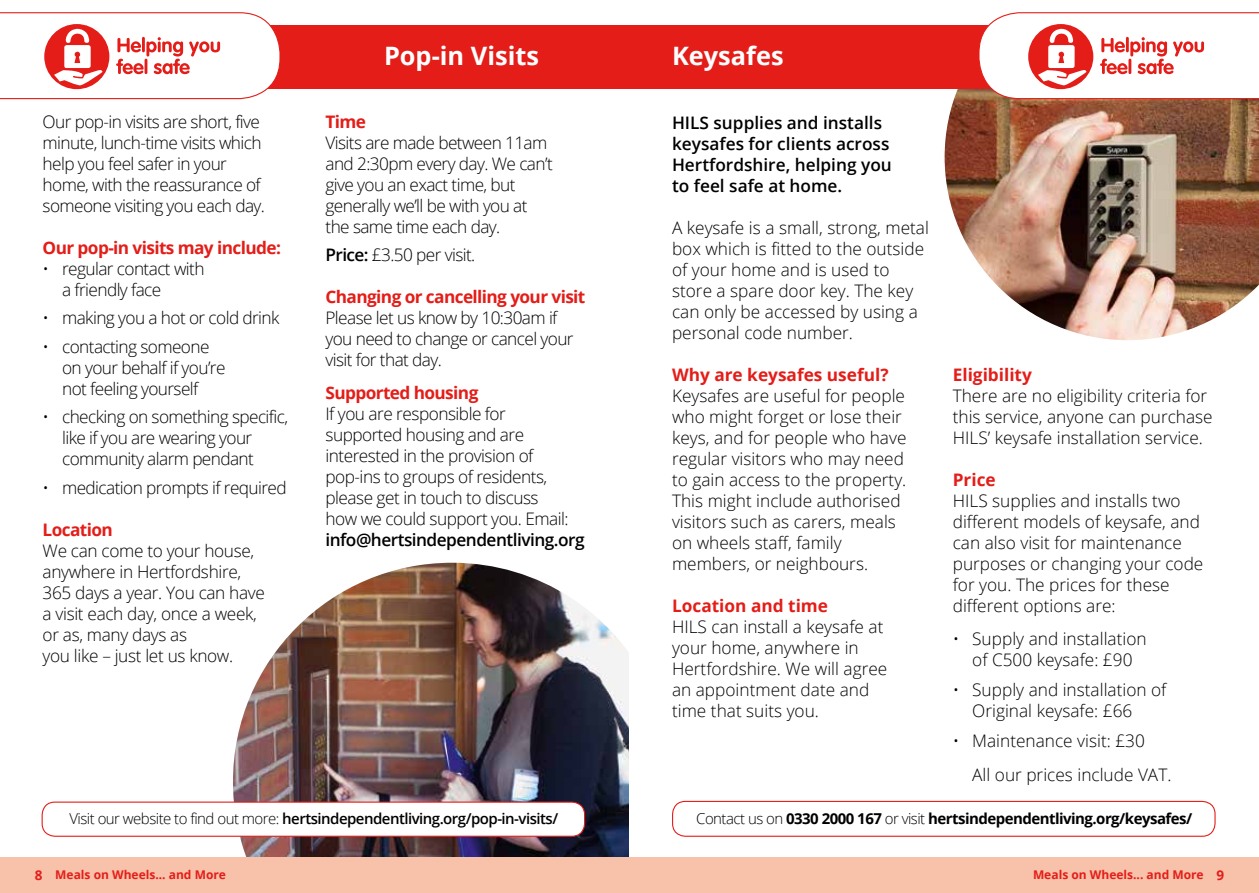
<style>
.page{position:relative;width:1259px;height:893px;background:#fff}
.page>*{position:absolute;margin:0;border:0;box-sizing:border-box;transform-origin:0 0}
.t1{font:700 25.35px "Open Sans";color:#fff}
.t2{font:300 17.25px/21px "Open Sans";color:#000}
.t3{font:300 17.25px/21px "Open Sans";letter-spacing:-.035em;color:#000}
.t4{font:300 17.25px/21px "Open Sans";letter-spacing:-.03em;color:#000}
.t5{font:300 17.25px/21px "Open Sans";letter-spacing:-.02em;color:#000}
.t6{font:700 17.25px "Open Sans";letter-spacing:-.035em;color:#e41d18}
.t7{font:600 17.25px/21px "Open Sans";color:#000}
.t8{font:700 17.25px "Open Sans";color:#e41d18}
.t9{font:600 17.25px "Open Sans";letter-spacing:-.03em;color:#000}
.t10{font:600 15px "Open Sans";letter-spacing:-.035em;color:#000}
.t11{font:700 15px "Open Sans";letter-spacing:-.035em;color:#000}
.t12{font:700 13.5px "Open Sans";color:#e41d18}
.t13{font:700 12px "Open Sans";color:#e41d18}
.s1{font-weight:600}
.s2{font-weight:300}
.s3{font-size:13.5px}
</style>
<div class="page">
<img style="left:943px;top:88px;width:316px;height:252px">
<div style="left:0;top:25px;width:1124px;height:63px;background:#e41d18"></div>
<img style="left:233px;top:563px;width:396px;height:295px">
<div style="left:0;top:858px;width:1259px;height:35px;background:#f8c1aa"></div>
<div style="left:42px;top:802px;width:542px;height:34px;background:#fff;border-radius:13px"></div>
<div style="left:42px;top:801px;width:543px;height:36px;border:1px solid #e41d18;border-radius:13px"></div>
<svg style="left:978px;top:12px;width:281px;height:87px"></svg>
<svg style="left:0;top:12px;width:280px;height:87px"></svg>
<div style="left:672px;top:801px;width:543px;height:36px;border:1px solid #e41d18;border-radius:13px"></div>
<h1 class="t1" style="left:384px;top:38px;width:156px">Pop-in Visits</h1>
<h1 class="t1" style="left:672px;top:38px;width:113px">Keysafes</h1>
<p class="t3" style="left:43px;top:111px;width:224px">Our pop-in visits are short, five minute, lunch-time visits which help you feel safer in your home, with the reassurance of someone visiting you each day.</p>
<p class="t6" style="left:43px;top:236px;width:240px">Our pop-in visits may include:</p>
<p class="t3" style="left:62px;top:258px;width:144px;text-indent:-19px">• regular contact with a friendly face</p>
<p class="t3" style="left:43px;top:307px;width:238px">• making you a hot or cold drink</p>
<p class="t3" style="left:62px;top:336px;width:165px;text-indent:-19px">• contacting someone on your behalf if you’re not feeling yourself</p>
<p class="t3" style="left:62px;top:406px;width:227px;text-indent:-19px">• checking on something specific, like if you are wearing your community alarm pendant</p>
<p class="t3" style="left:43px;top:477px;width:246px">• medication prompts if required</p>
<p class="t6" style="left:43px;top:517px;width:72px">Location</p>
<p class="t5" style="left:43px;top:540px;width:224px">We can come to your house, anywhere in Hertfordshire,<br>365 days a year. You can have a visit each day, once a week, or as, many days as<br>you like – just let us know.</p>
<p class="t6" style="left:325px;top:109px;width:42px">Time</p>
<p class="t3" style="left:325px;top:132px;width:229px">Visits are made between 11am and 2:30pm every day. We can’t give you an exact time, but generally we’ll be with you at the same time each day.</p>
<p class="t3" style="left:325px;top:244px;width:151px"><span class="s1">Price:</span> £3.50 per visit.</p>
<p class="t6" style="left:325px;top:285px;width:261px">Changing or cancelling your visit</p>
<p class="t3" style="left:325px;top:307px;width:250px">Please let us know by 10:30am if you need to change or cancel your visit for that day.</p>
<p class="t6" style="left:325px;top:381px;width:154px">Supported housing</p>
<p class="t4" style="left:325px;top:403px;width:245px">If you are responsible for supported housing and are interested in the provision of pop-ins to groups of residents, please get in touch to discuss how we could support you. Email:</p>
<p class="t9" style="left:325px;top:528px;width:261px">info@hertsindependentliving.org</p>
<p class="t10" style="left:69px;top:808px;width:490px"><span class="s2">Visit our website to find out more:</span> hertsindependentliving.org/pop-in-visits/</p>
<p class="t7" style="left:672px;top:112px;width:221px">HILS supplies and installs keysafes for clients across<br>Hertfordshire, helping you to feel safe at home.</p>
<p class="t2" style="left:672px;top:217px;width:258px">A keysafe is a small, strong, metal box which is fitted to the outside of your home and is used to store a spare door key. The key can only be accessed by using a personal code number.</p>
<p class="t8" style="left:672px;top:363px;width:218px">Why are keysafes useful?</p>
<p class="t2" style="left:672px;top:385px;width:236px">Keysafes are useful for people who might forget or lose their keys, and for people who have regular visitors who may need to gain access to the property.<br>This might include authorised visitors such as carers, meals on wheels staff, family members, or neighbours.</p>
<p class="t8" style="left:672px;top:594px;width:157px">Location and time</p>
<p class="t2" style="left:672px;top:616px;width:217px">HILS can install a keysafe at your home, anywhere in<br>Hertfordshire. We will agree an appointment date and time that suits you.</p>
<p class="t8" style="left:952px;top:362px;width:81px">Eligibility</p>
<p class="t2" style="left:952px;top:384px;width:261px">There are no eligibility criteria for this service, anyone can purchase<br>HILS’ keysafe installation service.</p>
<p class="t6" style="left:952px;top:467px;width:44px">Price</p>
<p class="t2" style="left:952px;top:489px;width:252px">HILS supplies and installs two different models of keysafe, and can also visit for maintenance purposes or changing your code for you. The prices for these different options are:</p>
<p class="t2" style="left:952px;top:627px;width:195px;text-align:center">• Supply and installation of C500 keysafe: £90</p>
<p class="t2" style="left:972px;top:678px;width:196px;text-indent:-19px">• Supply and installation of<br>Original keysafe: £66</p>
<p class="t2" style="left:972px;top:723px;width:201px;line-height:34.5px;text-indent:-19px">• Maintenance visit: £30<br>All our prices include VAT.</p>
<p class="t11" style="left:696px;top:808px;width:497px"><span class="s2">Contact us on</span> 0330 2000 167 <span class="s2">or visit</span> hertsindependentliving.org/keysafes/</p>
<p class="t13" style="left:35px;top:866px;width:193px"><span class="s3">8</span> Meals on Wheels... and More</p>
<p class="t12" style="left:1216px;top:865px;width:9px">9</p>
<p class="t13" style="left:1033px;top:866px;width:172px">Meals on Wheels... and More</p>
</div>
